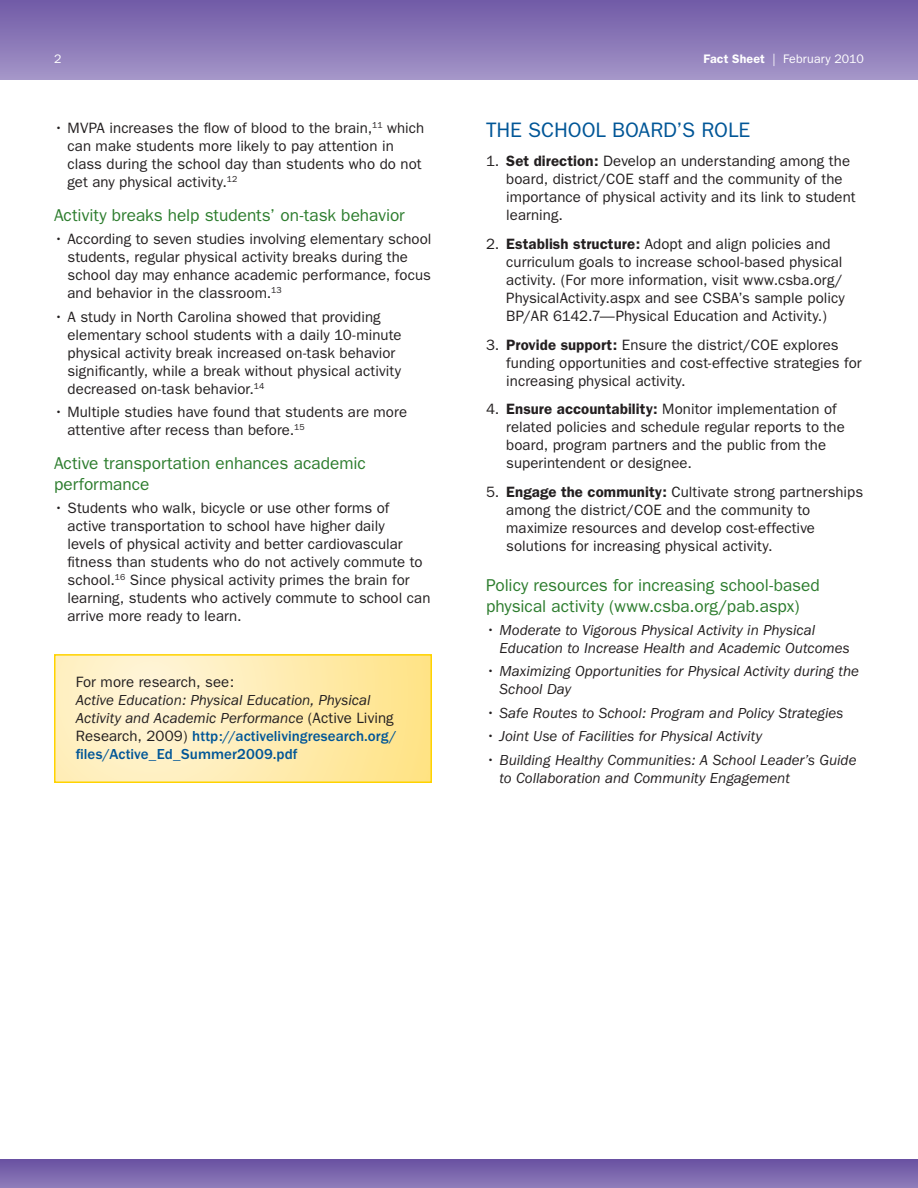
<style>
.page{position:relative;width:918px;height:1188px;background:#fff}
.page>*{position:absolute;margin:0;border:0;box-sizing:border-box;transform-origin:0 0}
.t1{font:21px "Franklin Gothic";letter-spacing:-.005em;color:#005697}
.t2{font:17.25px/20.7px "Franklin Gothic";color:#2d7d2e}
.t3{font:15px/18px "Franklin Gothic";letter-spacing:.005em;color:#231f20}
.t4{font:italic 15px/18px "Franklin Gothic";color:#231f20}
.t5{font:12.3px "Franklin Gothic";letter-spacing:.015em;color:#fff}
.s1{font-weight:600}
.s2{font-style:normal}
.s3{font-weight:500;font-style:normal;color:#005697}
</style>
<div class="page">
<svg style="left:0;top:1159px;width:918px;height:29px;background:#7b66ad"></svg>
<div style="left:0;top:0;width:918px;height:80px;background:linear-gradient(to bottom,#705aa6,#a496c8)"></div>
<svg style="left:57px;top:657px;width:372px;height:123px;background:#ffedb4"></svg>
<div style="left:54px;top:654px;width:378px;height:129px;border:2px solid #ffd300"></div>
<p class="t5" style="left:54px;top:52px;width:9px">2</p>
<p class="t5" style="left:703px;top:52px;width:162px"><span class="s1">Fact Sheet</span> | February 2010</p>
<p class="t3" style="left:68px;top:119px;width:358px;text-indent:-14px">• MVPA increases the flow of blood to the brain,<sup>11</sup> which can make students more likely to pay attention in class during the school day than students who do not get any physical activity.<sup>12</sup></p>
<p class="t2" style="left:54px;top:205px;width:352px">Activity breaks help students’ on-task behavior</p>
<p class="t3" style="left:68px;top:230px;width:365px;text-indent:-14px">• According to seven studies involving elementary school students, regular physical activity breaks during the school day may enhance academic performance, focus and behavior in the classroom.<sup>13</sup></p>
<p class="t3" style="left:68px;top:308px;width:336px;text-indent:-14px">• A study in North Carolina showed that providing elementary school students with a daily 10-minute physical activity break increased on-task behavior significantly, while a break without physical activity decreased on-task behavior.<sup>14</sup></p>
<p class="t3" style="left:68px;top:403px;width:341px;text-indent:-14px">• Multiple studies have found that students are more attentive after recess than before.<sup>15</sup></p>
<p class="t2" style="left:54px;top:453px;width:313px">Active transportation enhances academic performance</p>
<p class="t3" style="left:67px;top:499px;width:364px;text-indent:-13px">• Students who walk, bicycle or use other forms of active transportation to school have higher daily<br>levels of physical activity and better cardiovascular fitness than students who do not actively commute to school.<sup>16</sup> Since physical activity primes the brain for learning, students who actively commute to school can arrive more ready to learn.</p>
<p class="t3" style="left:76px;top:673px;width:160px">For more research, see:</p>
<p class="t4" style="left:76px;top:691px;width:322px">Active Education: Physical Education, Physical Activity and Academic Performance <span class="s2">(Active Living Research, 2009)</span> <span class="s3">http://activelivingresearch.org/ files/Active_Ed_Summer2009.pdf</span></p>
<h1 class="t1" style="left:486px;top:118px;width:266px">THE SCHOOL BOARD’S ROLE</h1>
<p class="t3" style="left:506px;top:152px;width:351px;text-indent:-20px">1. <span class="s1">Set direction:</span> Develop an understanding among the board, district/COE staff and the community of the importance of physical activity and its link to student learning.</p>
<p class="t3" style="left:506px;top:235px;width:340px;text-indent:-20px">2. <span class="s1">Establish structure:</span> Adopt and align policies and curriculum goals to increase school-based physical activity. (For more information, visit www.csba.org/ PhysicalActivity.aspx and see CSBA’s sample policy BP/AR 6142.7—Physical Education and Activity.)</p>
<p class="t3" style="left:506px;top:336px;width:357px;text-indent:-20px">3. <span class="s1">Provide support:</span> Ensure the district/COE explores funding opportunities and cost-effective strategies for increasing physical activity.</p>
<p class="t3" style="left:506px;top:400px;width:340px;text-indent:-20px">4. <span class="s1">Ensure accountability:</span> Monitor implementation of related policies and schedule regular reports to the board, program partners and the public from the superintendent or designee.</p>
<p class="t3" style="left:506px;top:483px;width:358px;text-indent:-20px">5. <span class="s1">Engage the community:</span> Cultivate strong partnerships among the district/COE and the community to maximize resources and develop cost-effective solutions for increasing physical activity.</p>
<p class="t2" style="left:486px;top:575px;width:335px">Policy resources for increasing school-based physical activity (www.csba.org/pab.aspx)</p>
<p class="t4" style="left:500px;top:621px;width:352px;text-indent:-14px"><span class="s2">•</span> Moderate to Vigorous Physical Activity in Physical<br>Education to Increase Health and Academic Outcomes</p>
<p class="t4" style="left:500px;top:663px;width:361px;text-indent:-14px"><span class="s2">•</span> Maximizing Opportunities for Physical Activity during the<br>School Day</p>
<p class="t4" style="left:486px;top:704px;width:359px"><span class="s2">•</span> Safe Routes to School: Program and Policy Strategies</p>
<p class="t4" style="left:486px;top:727px;width:278px"><span class="s2">•</span> Joint Use of Facilities for Physical Activity</p>
<p class="t4" style="left:500px;top:751px;width:358px;text-indent:-14px"><span class="s2">•</span> Building Healthy Communities: A School Leader’s Guide to Collaboration and Community Engagement</p>
</div>
